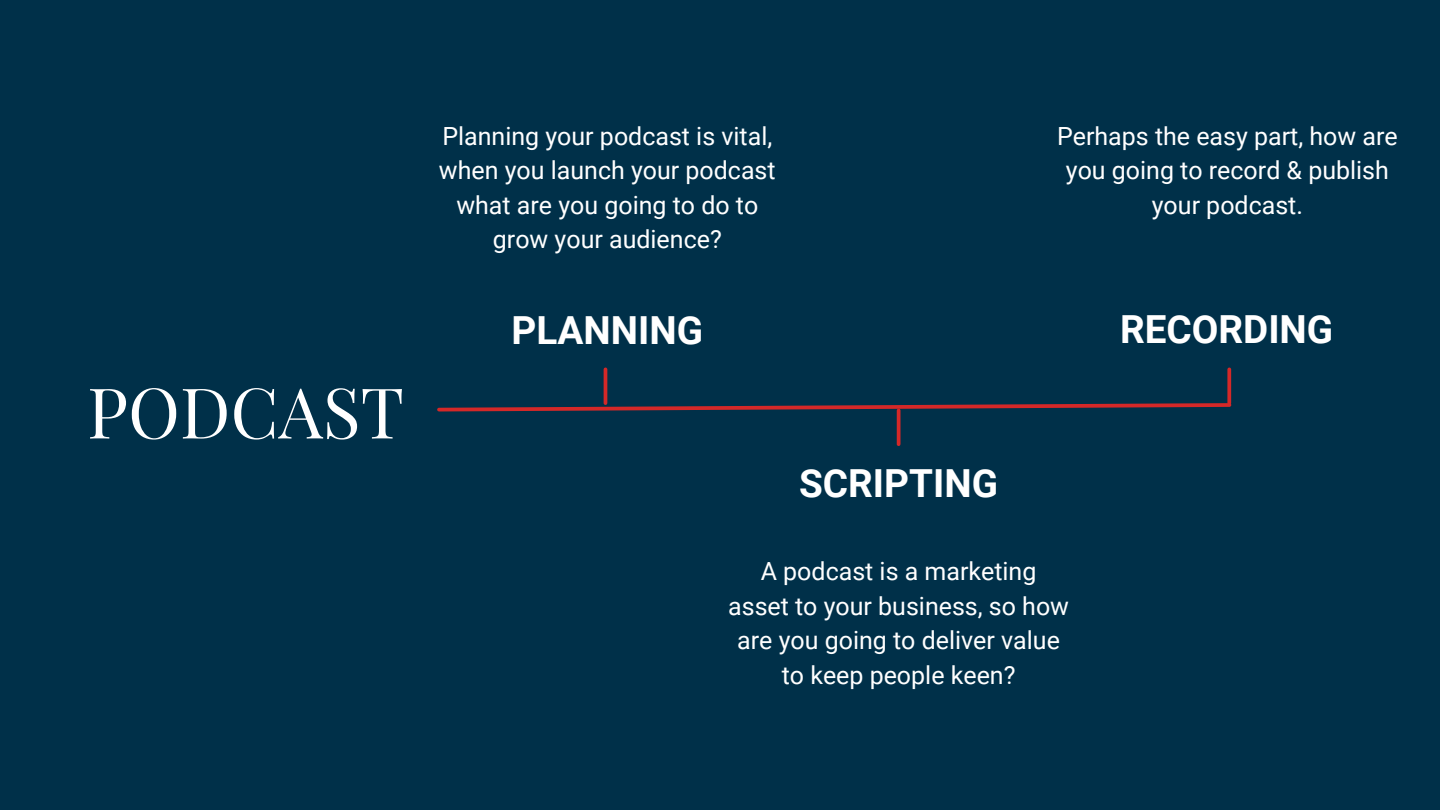
<style>
.page{position:relative;width:1440px;height:810px;background:#003049}
.page>*{position:absolute;margin:0;border:0;box-sizing:border-box;transform-origin:0 0}
.t1{font:70px "Playfair Display";color:#fff}
.t2{font:700 38.7px "Roboto";color:#fff}
.t3{font:25px/34.5px "Roboto";color:#fff;text-align:center}
</style>
<div class="page">
<svg style="left:437px;top:401px;width:795px;height:12px"></svg>
<hr style="left:604px;top:369px;width:3px;height:34px;background:#d42828">
<svg style="left:897px;top:410px;width:4px;height:34px"></svg>
<svg style="left:1227px;top:369px;width:4px;height:34px"></svg>
<h1 class="t1" style="left:87px;top:363px;width:318px">PODCAST</h1>
<p class="t3" style="left:439px;top:119px;width:338px">Planning your podcast is vital, when you launch your podcast what are you going to do to grow your audience?</p>
<p class="t3" style="left:1057px;top:119px;width:342px">Perhaps the easy part, how are you going to record &amp; publish your podcast.</p>
<h2 class="t2" style="left:512px;top:308px;width:193px">PLANNING</h2>
<h2 class="t2" style="left:1120px;top:308px;width:215px">RECORDING</h2>
<h2 class="t2" style="left:799px;top:461px;width:200px">SCRIPTING</h2>
<p class="t3" style="left:728px;top:555px;width:342px">A podcast is a marketing asset to your business, so how are you going to deliver value to keep people keen?</p>
</div>
